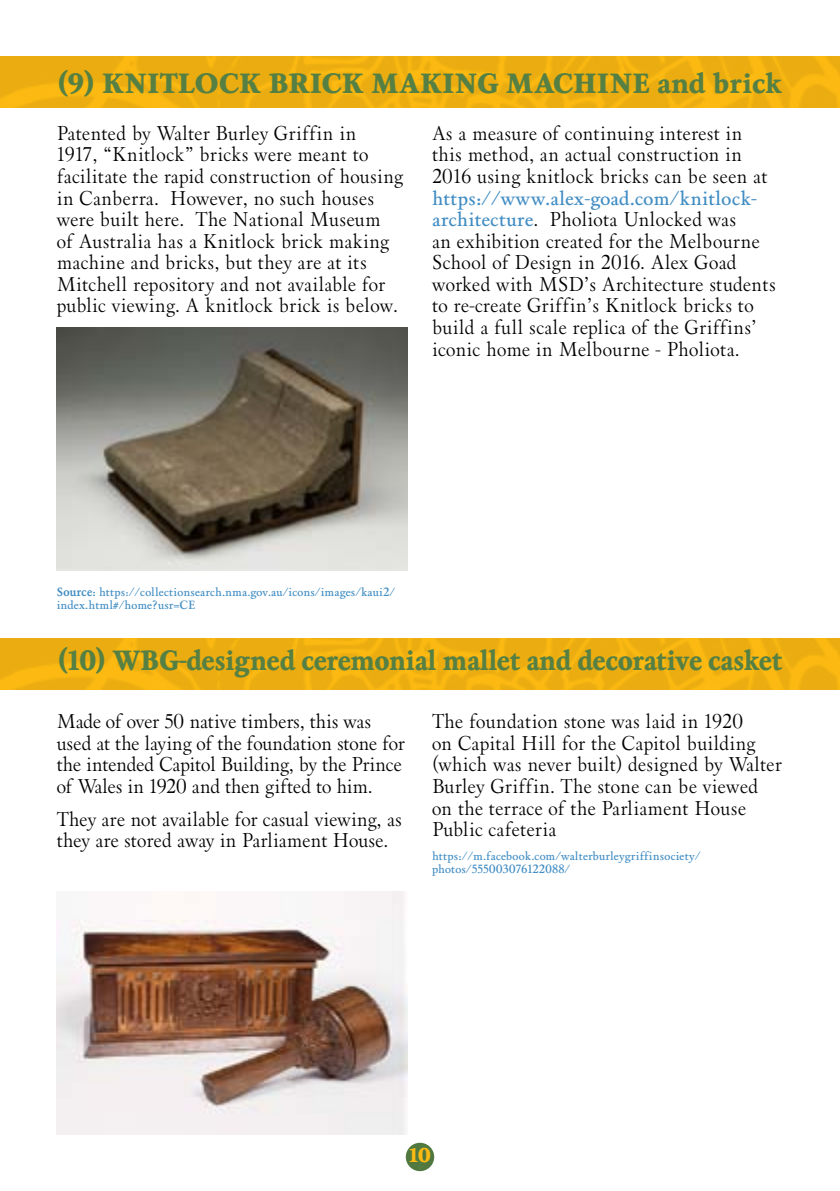
<style>
.page{position:relative;width:840px;height:1191px;background:#fff}
.page>*{position:absolute;margin:0;border:0;box-sizing:border-box;transform-origin:0 0}
.t1{font:800 28px "Brigade";color:#568043;scale:.94 1}
.t2{font:800 28px "Brigade";color:#568043}
.t3{font:300 20px/21.6px "Brigade";color:#000}
.t4{font:300 20px/21.6px "Brigade";letter-spacing:-.02em;color:#000}
.t5{font:800 20px "Brigade";color:#fdba12}
.t6{font:500 12px/13px "Brigade";color:#418dc3}
.s1{font-weight:500;color:#418dc3}
.s2{font-weight:700}
</style>
<div class="page">
<img style="left:405px;top:1142px;width:29px;height:29px;border-radius:14px">
<img style="left:0;top:57px;width:839px;height:51px">
<img style="left:0;top:638px;width:839px;height:51px">
<img style="left:57px;top:327px;width:351px;height:243px">
<img style="left:57px;top:891px;width:351px;height:243px">
<h1 class="t2" style="left:58px;top:68px;width:725px">(9) KNITLOCK BRICK MAKING MACHINE and brick</h1>
<p class="t3" style="left:57px;top:123px;width:348px">Patented by Walter Burley Griffin in<br>1917, “Knitlock” bricks were meant to facilitate the rapid construction of housing in Canberra. However, no such houses were built here. The National Museum<br>of Australia has a Knitlock brick making machine and bricks, but they are at its Mitchell repository and not available for public viewing. A knitlock brick is below.</p>
<p class="t3" style="left:432px;top:123px;width:337px">As a measure of continuing interest in this method, an actual construction in<br>2016 using knitlock bricks can be seen at</p>
<p class="t3" style="left:432px;top:188px;width:345px"><span class="s1">https://www.alex-goad.com/knitlock&shy;architecture</span>. Pholiota Unlocked was<br>an exhibition created for the Melbourne School of Design in 2016. Alex Goad worked with MSD’s Architecture students to re-create Griffin’s Knitlock bricks to build a full scale replica of the Griffins’ iconic home in Melbourne - Pholiota.</p>
<p class="t6" style="left:57px;top:587px;width:339px"><span class="s2">Source:</span> https://collectionsearch.nma.gov.au/icons/images/kaui2/ index.html#/home?usr=CE</p>
<h1 class="t1" style="left:58px;top:646px;width:771px">(10) WBG-designed ceremonial mallet and decorative casket</h1>
<p class="t4" style="left:57px;top:711px;width:349px">Made of over 50 native timbers, this was used at the laying of the foundation stone for the intended Capitol Building, by the Prince of Wales in 1920 and then gifted to him.</p>
<p class="t3" style="left:57px;top:809px;width:346px">They are not available for casual viewing, as they are stored away in Parliament House.</p>
<p class="t3" style="left:432px;top:711px;width:351px">The foundation stone was laid in 1920<br>on Capital Hill for the Capitol building (which was never built) designed by Walter Burley Griffin. The stone can be viewed on the terrace of the Parliament House Public cafeteria</p>
<p class="t6" style="left:432px;top:851px;width:270px">https://m.facebook.com/walterburleygriffinsociety/ photos/555003076122088/</p>
<p class="t5" style="left:408px;top:1144px;width:24px">10</p>
</div>
